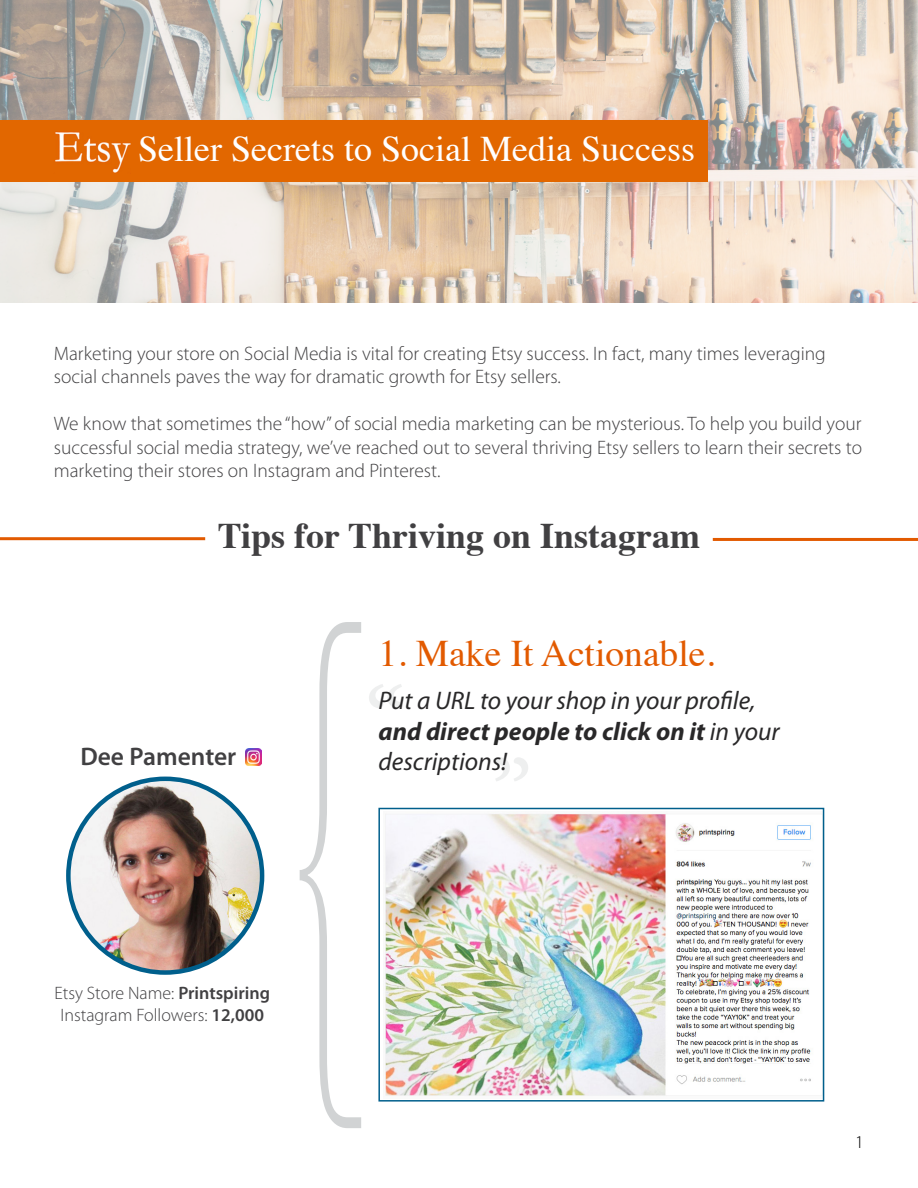
<style>
.page{position:relative;width:918px;height:1188px;background:#fff}
.page>*{position:absolute;margin:0;border:0;box-sizing:border-box;transform-origin:0 0}
.t1{font:200 570px "Avenir Next Condensed";color:#d1d3d4;scale:.6 1}
.t2{font:105px "Minion Pro";color:#d5d7d8}
.t3{font:37.5px "Times";color:#e25a00}
.t4{font:36px "Times";color:#fff}
.t5{font:700 36px "Times";color:#414042}
.t6{font:italic 700 25.5px/30.6px "Myriad Pro";color:#292829}
.t7{font:italic 25.5px "Myriad Pro";color:#292829}
.t8{font:600 25.5px "Myriad Pro";color:#414042}
.t9{font:300 19.5px/23.4px "Myriad Pro";color:#414042}
.t10{font:300 18px/21.6px "Myriad Pro";color:#414042;text-align:center}
.t11{font:300 18px "Myriad Pro";color:#000}
.s1{font-weight:600}
.s2{font-weight:400}
</style>
<div class="page">
<img style="left:0;top:0;width:918px;height:302px">
<div style="left:0;top:121px;width:707px;height:61px;background:#e26700"></div>
<img style="left:55px;top:132px;width:76px;height:41px">
<img style="left:68px;top:779px;width:194px;height:194px;border-radius:97px">
<div style="left:66px;top:777px;width:198px;height:198px;border:4px solid #005f8c;border-radius:50%"></div>
<img style="left:245px;top:749px;width:16px;height:16px">
<hr style="left:0;top:537px;width:205px;height:3px;background:#e25a00">
<hr style="left:713px;top:538px;width:205px;height:3px;background:#e25a00">
<img style="left:385px;top:813px;width:426px;height:283px">
<div style="left:378px;top:808px;width:446px;height:294px;border:2px solid #005f8c"></div>
<h3 class="t4" style="left:138px;top:115px;width:558px">Seller Secrets to Social Media Success</h3>
<p class="t9" style="left:54px;top:342px;width:774px">Marketing your store on Social Media is vital for creating Etsy success. In fact, many times leveraging social channels paves the way for dramatic growth for Etsy sellers.</p>
<p class="t9" style="left:54px;top:412px;width:810px;text-align:justify">We know that sometimes the “how” of social media marketing can be mysterious. To help you build your successful social media strategy, we’ve reached out to several thriving Etsy sellers to learn their secrets to marketing their stores on Instagram and Pinterest.</p>
<h3 class="t5" style="left:218px;top:501px;width:484px">Tips for Thriving on Instagram</h3>
<h3 class="t8" style="left:80px;top:740px;width:157px">Dee Pamenter</h3>
<p class="t10" style="left:54px;top:982px;width:217px">Etsy Store Name: <span class="s1">Printspiring<br></span>Instagram Followers: <span class="s1">12,000</span></p>
<h1 class="t1" style="left:378px;top:1250px;width:133px;rotate:-180deg">}</h1>
<h3 class="t3" style="left:378px;top:618px;width:338px">1. Make It Actionable.</h3>
<h3 class="t7" style="left:378px;top:685px;width:378px">Put a URL to your shop in your profile,</h3>
<h2 class="t2" style="left:364px;top:655px;width:43px">“</h2>
<h3 class="t6" style="left:378px;top:715px;width:403px">and direct people to click on it <span class="s2">in your descriptions!</span></h3>
<h2 class="t2" style="left:533px;top:810px;width:43px;rotate:-180deg">“</h2>
<p class="t11" style="left:855px;top:1131px;width:10px">1</p>
</div>
